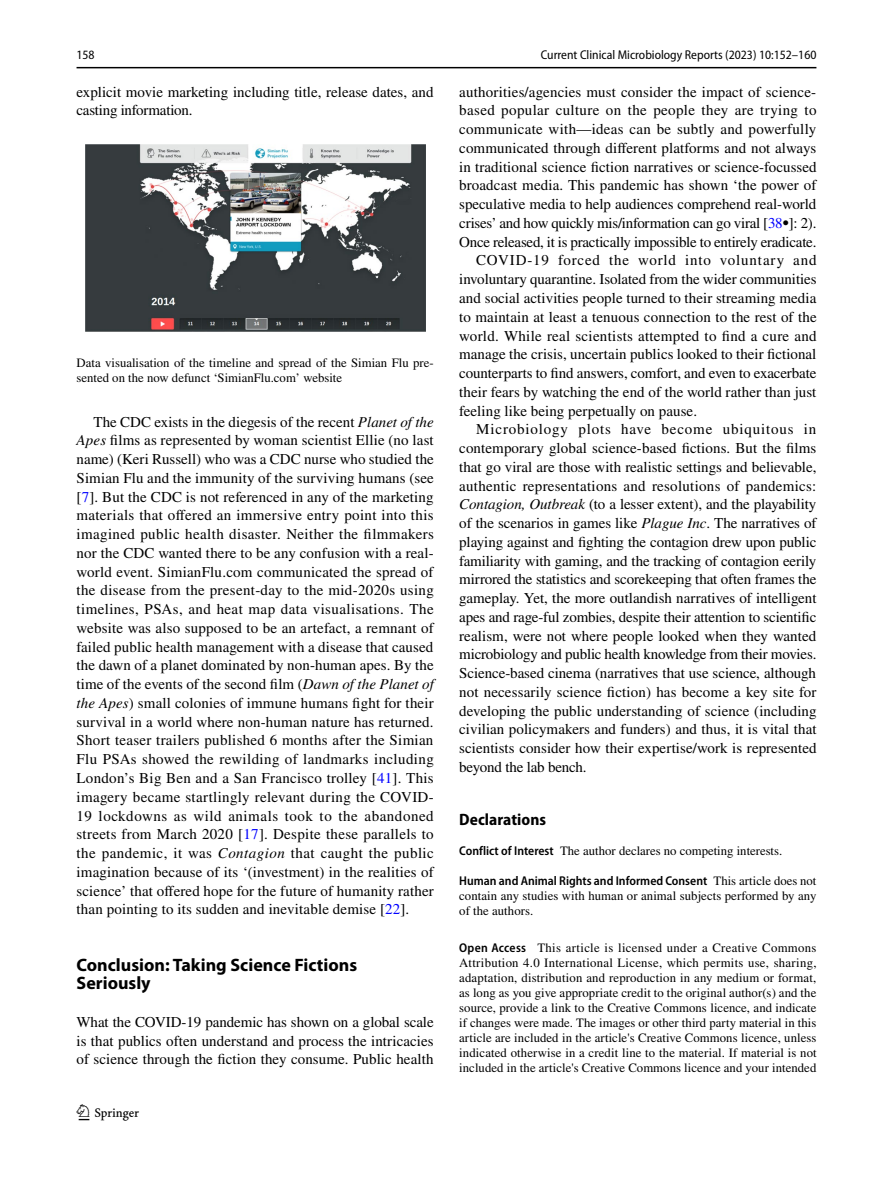
<style>
.page{position:relative;width:893px;height:1187px;background:#fff}
.page>*{position:absolute;margin:0;border:0;box-sizing:border-box;transform-origin:0 0}
.t1{font:22.5px "Springnew Regular 3";color:#000}
.t2{font:700 18px/18.8px "Myriad Pro";color:#000}
.t3{font:700 semi-condensed 16.5px "Myriad Pro";letter-spacing:.005em;color:#000}
.t4{font:15px/18.8px "STIX";color:#000;text-align:justify}
.t5{font:15px "STIX";letter-spacing:.02em;color:#000}
.t6{font:15px "STIX";letter-spacing:.055em;color:#000}
.t7{font:15px "STIX";letter-spacing:.025em;color:#000}
.t8{font:12.75px/15px "STIX";color:#000}
.t9{font:600 semi-condensed 12.75px "Myriad Pro";color:#000}
.t10{font:semi-condensed 12.75px "Myriad Pro";color:#000}
.s1{font-style:italic}
.s2{color:#00f}
.s3{font-size:12.75px}
.s4{font-family:"Myriad Pro";font-weight:600;font-stretch:semi-condensed}
.s5{font-family:"STIX";font-weight:400;font-stretch:normal}
</style>
<div class="page">
<hr style="left:77px;top:67px;width:739px;height:1px;background:#000">
<img style="left:85px;top:145px;width:340px;height:187px">
<p class="t10" style="left:77px;top:48px;width:20px">158</p>
<p class="t10" style="left:541px;top:48px;width:277px">Current Clinical Microbiology Reports (2023) 10:152–160</p>
<p class="t4" style="left:77px;top:83px;width:358px">explicit movie marketing including title, release dates, and casting information.</p>
<p class="t8" style="left:77px;top:356px;width:359px">Data visualisation of the timeline and spread of the Simian Flu pre&shy;sented on the now defunct ‘SimianFlu.com’ website</p>
<p class="t4" style="left:77px;top:413px;width:359px;text-indent:17px">The CDC exists in the diegesis of the recent <span class="s1">Planet of the Apes</span> films as represented by woman scientist Ellie (no last name) (Keri Russell) who was a CDC nurse who studied the Simian Flu and the immunity of the surviving humans (see [<span class="s2">7</span>]. But the CDC is not referenced in any of the marketing materials that offered an immersive entry point into this imagined public health disaster. Neither the filmmakers nor the CDC wanted there to be any confusion with a real&shy;world event. SimianFlu.com communicated the spread of the disease from the present-day to the mid-2020s using timelines, PSAs, and heat map data visualisations. The website was also supposed to be an artefact, a remnant of failed public health management with a disease that caused the dawn of a planet dominated by non-human apes. By the time of the events of the second film (<span class="s1">Dawn of the Planet of the Apes</span>) small colonies of immune humans fight for their survival in a world where non-human nature has returned.<br>Short teaser trailers published 6 months after the Simian Flu PSAs showed the rewilding of landmarks including London’s Big Ben and a San Francisco trolley [<span class="s2">41</span>]. This imagery became startlingly relevant during the COVID-19 lockdowns as wild animals took to the abandoned streets from March 2020 [<span class="s2">17</span>]. Despite these parallels to the pandemic, it was <span class="s1">Contagion</span> that caught the public imagination because of its ‘(investment) in the realities of science’ that offered hope for the future of humanity rather than pointing to its sudden and inevitable demise [<span class="s2">22</span>].</p>
<p class="t2" style="left:77px;top:954px;width:282px">Conclusion: Taking Science Fictions<br>Seriously</p>
<p class="t4" style="left:77px;top:1013px;width:359px">What the COVID-19 pandemic has shown on a global scale is that publics often understand and process the intricacies of science through the fiction they consume. Public health</p>
<h1 class="t1" style="left:79px;top:1104px;width:62px">1 3</h1>
<p class="t4" style="left:459px;top:83px;width:358px">authorities/agencies must consider the impact of science-</p>
<p class="t7" style="left:459px;top:100px;width:359px">based popular culture on the people they are trying to</p>
<p class="t5" style="left:459px;top:119px;width:359px">communicate with—ideas can be subtly and powerfully</p>
<p class="t4" style="left:459px;top:139px;width:358px">communicated through different platforms and not always</p>
<p class="t4" style="left:459px;top:158px;width:359px">in traditional science fiction narratives or science-focussed</p>
<p class="t4" style="left:459px;top:177px;width:359px">broadcast media. This pandemic has shown ‘the power of</p>
<p class="t4" style="left:459px;top:196px;width:358px">speculative media to help audiences comprehend real-world</p>
<p class="t4" style="left:459px;top:214px;width:359px">crises’ and how quickly mis/information can go viral [<span class="s2">38</span><span class="s3">•</span>]: 2).</p>
<p class="t4" style="left:459px;top:233px;width:359px">Once released, it is practically impossible to entirely eradicate.</p>
<p class="t6" style="left:476px;top:250px;width:342px">COVID-19 forced the world into voluntary and</p>
<p class="t4" style="left:459px;top:271px;width:359px">involuntary quarantine. Isolated from the wider communities</p>
<p class="t4" style="left:459px;top:289px;width:359px">and social activities people turned to their streaming media</p>
<p class="t4" style="left:459px;top:308px;width:359px">to maintain at least a tenuous connection to the rest of the</p>
<p class="t5" style="left:459px;top:325px;width:359px">world. While real scientists attempted to find a cure and</p>
<p class="t4" style="left:459px;top:346px;width:359px">manage the crisis, uncertain publics looked to their fictional</p>
<p class="t4" style="left:459px;top:364px;width:359px">counterparts to find answers, comfort, and even to exacerbate</p>
<p class="t4" style="left:459px;top:383px;width:359px">their fears by watching the end of the world rather than just</p>
<p class="t4" style="left:459px;top:402px;width:239px">feeling like being perpetually on pause.</p>
<p class="t6" style="left:476px;top:419px;width:342px">Microbiology plots have become ubiquitous in</p>
<p class="t4" style="left:459px;top:439px;width:359px">contemporary global science-based fictions. But the films</p>
<p class="t4" style="left:459px;top:458px;width:359px">that go viral are those with realistic settings and believable,</p>
<p class="t5" style="left:459px;top:475px;width:359px">authentic representations and resolutions of pandemics:</p>
<p class="t4" style="left:459px;top:496px;width:359px"><span class="s1">Contagion, Outbreak</span> (to a lesser extent), and the playability</p>
<p class="t4" style="left:459px;top:514px;width:359px">of the scenarios in games like <span class="s1">Plague Inc</span>. The narratives of</p>
<p class="t4" style="left:459px;top:533px;width:359px">playing against and fighting the contagion drew upon public</p>
<p class="t4" style="left:459px;top:552px;width:359px">familiarity with gaming, and the tracking of contagion eerily</p>
<p class="t4" style="left:459px;top:571px;width:359px">mirrored the statistics and scorekeeping that often frames the</p>
<p class="t4" style="left:459px;top:589px;width:359px">gameplay. Yet, the more outlandish narratives of intelligent</p>
<p class="t4" style="left:459px;top:608px;width:359px">apes and rage-ful zombies, despite their attention to scientific</p>
<p class="t4" style="left:459px;top:627px;width:359px">realism, were not where people looked when they wanted</p>
<p class="t4" style="left:459px;top:646px;width:359px">microbiology and public health knowledge from their movies.</p>
<p class="t4" style="left:459px;top:664px;width:358px">Science-based cinema (narratives that use science, although</p>
<p class="t4" style="left:459px;top:683px;width:359px">not necessarily science fiction) has become a key site for</p>
<p class="t4" style="left:459px;top:702px;width:359px">developing the public understanding of science (including</p>
<p class="t4" style="left:459px;top:721px;width:359px">civilian policymakers and funders) and thus, it is vital that</p>
<p class="t4" style="left:459px;top:739px;width:359px">scientists consider how their expertise/work is represented</p>
<p class="t4" style="left:459px;top:758px;width:129px">beyond the lab bench.</p>
<p class="t3" style="left:459px;top:809px;width:88px">Declarations</p>
<p class="t8" style="left:459px;top:843px;width:325px"><span class="s4">Conflict of Interest</span> The author declares no competing interests.</p>
<p class="t9" style="left:459px;top:873px;width:359px">Human and Animal Rights and Informed Consent <span class="s5">This article does not</span></p>
<p class="t8" style="left:459px;top:888px;width:359px">contain any studies with human or animal subjects performed by any of the authors.</p>
<p class="t8" style="left:459px;top:941px;width:359px;text-align:justify"><span class="s4">Open Access</span> This article is licensed under a Creative Commons Attribution 4.0 International License, which permits use, sharing, adaptation, distribution and reproduction in any medium or format, as long as you give appropriate credit to the original author(s) and the source, provide a link to the Creative Commons licence, and indicate if changes were made. The images or other third party material in this article are included in the article's Creative Commons licence, unless indicated otherwise in a credit line to the material. If material is not included in the article's Creative Commons licence and your intended</p>
</div>
